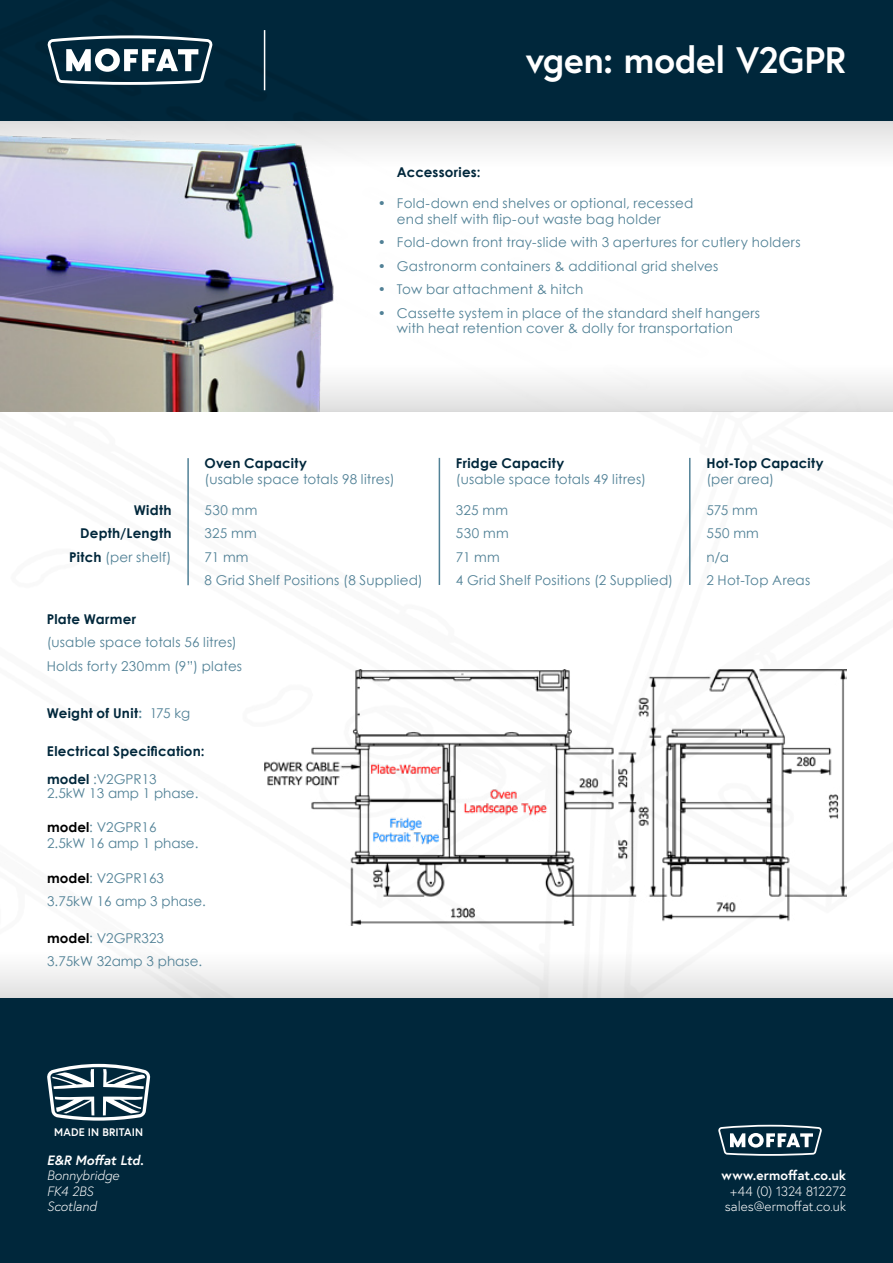
<style>
.page{position:relative;width:893px;height:1263px;background:#fff}
.page>*{position:absolute;margin:0;border:0;box-sizing:border-box;transform-origin:0 0}
.t1{font:700 36.75px "Europa";letter-spacing:-.01em;color:#fff}
.t2{font:13.5px/23.4px "Century Gothic";letter-spacing:.015em;color:#518196}
.t3{font:700 13.5px/23.4px "Century Gothic";letter-spacing:.02em;color:#00273b;text-align:right}
.t4{font:300 13.5px/15.6px "Europa";color:#fff;text-align:center}
.t5{font:italic 300 13.5px/15.6px "Europa";color:#fff}
.t6{font:700 13.5px "Europa";letter-spacing:.01em;color:#fff}
.t7{font:italic 700 13.5px "Europa";letter-spacing:-.005em;color:#fff}
.t8{font:700 10.95px "Europa";letter-spacing:.01em;color:#fff}
.s1{font-weight:400;color:#518196}
.s2{color:#518196}
.s3{font-weight:700;color:#000}
</style>
<div class="page">
<div style="left:0;top:998px;width:893px;height:265px;background:#00273b"></div>
<img style="left:0;top:0;width:893px;height:998px">
<svg style="left:47px;top:35px;width:166px;height:50px"></svg>
<hr style="left:264px;top:30px;width:1px;height:60px;background:#fff">
<svg style="left:47px;top:1064px;width:103px;height:56px"></svg>
<svg style="left:718px;top:1125px;width:104px;height:31px"></svg>
<img style="left:265px;top:670px;width:581px;height:256px">
<hr style="left:689px;top:458px;width:1px;height:127px;background:#518196">
<hr style="left:187px;top:458px;width:2px;height:127px;background:#518196">
<hr style="left:439px;top:458px;width:1px;height:127px;background:#518196">
<img style="left:0;top:106px;width:456px;height:305px">
<h1 class="t1" style="left:526px;top:35px;width:322px">vgen: model V2GPR</h1>
<p class="t2" style="left:378px;top:192px;width:10px">•</p>
<p class="t2" style="left:378px;top:231px;width:10px;text-align:justify">• • • •</p>
<p class="t3" style="left:397px;top:160px;width:85px">Accessories:</p>
<p class="t2" style="left:397px;top:196px;width:298px;line-height:15.6px">Fold-down end shelves or optional, recessed end shelf with flip-out waste bag holder</p>
<p class="t2" style="left:397px;top:231px;width:405px">Fold-down front tray-slide with 3 apertures for cutlery holders Gastronorm containers &amp; additional grid shelves<br>Tow bar attachment &amp; hitch<br>Cassette system in place of the standard shelf hangers</p>
<p class="t2" style="left:397px;top:316px;width:338px">with heat retention cover &amp; dolly for transportation</p>
<p class="t3" style="left:69px;top:498px;width:104px">Width<br>Depth/Length<br>Pitch <span class="s1">(per shelf)</span></p>
<p class="t3" style="left:205px;top:451px;width:104px">Oven Capacity</p>
<p class="t2" style="left:205px;top:467px;width:192px">(usable space totals 98 litres)</p>
<p class="t2" style="left:205px;top:498px;width:220px">530 mm<br>325 mm<br>71 mm<br>8 Grid Shelf Positions (8 Supplied)</p>
<p class="t3" style="left:456px;top:451px;width:110px">Fridge Capacity</p>
<p class="t2" style="left:456px;top:467px;width:192px">(usable space totals 49 litres)</p>
<p class="t2" style="left:456px;top:498px;width:219px">325 mm<br>530 mm<br>71 mm<br>4 Grid Shelf Positions (2 Supplied)</p>
<p class="t3" style="left:706px;top:451px;width:119px">Hot-Top Capacity</p>
<p class="t2" style="left:706px;top:467px;width:69px">(per area)</p>
<p class="t2" style="left:706px;top:498px;width:106px">575 mm<br>550 mm<br>n/a<br>2 Hot-Top Areas</p>
<p class="t3" style="left:47px;top:607px;width:91px">Plate Warmer</p>
<p class="t2" style="left:47px;top:630px;width:197px">(usable space totals 56 litres)<br>Holds forty 230mm (9”) plates</p>
<p class="t3" style="left:47px;top:700px;width:145px">Weight of Unit<span class="s2">:</span> <span class="s1">175 kg</span></p>
<p class="t3" style="left:47px;top:737px;width:159px;line-height:27.9px;text-align:left">Electrical Specification: model <span class="s1">:V2GPR13</span></p>
<p class="t2" style="left:47px;top:781px;width:153px">2.5kW 13 amp 1 phase.</p>
<p class="t2" style="left:47px;top:819px;width:153px;line-height:16.2px"><span class="s3">model</span>: V2GPR16<br>2.5kW 16 amp 1 phase.</p>
<p class="t2" style="left:47px;top:866px;width:160px"><span class="s3">model</span>: V2GPR163<br>3.75kW 16 amp 3 phase.</p>
<p class="t2" style="left:47px;top:926px;width:157px"><span class="s3">model</span>: V2GPR323<br>3.75kW 32amp 3 phase.</p>
<p class="t8" style="left:54px;top:1125px;width:90px">MADE IN BRITAIN</p>
<p class="t7" style="left:47px;top:1150px;width:98px">E&amp;R Moffat Ltd.</p>
<p class="t5" style="left:47px;top:1167px;width:74px">Bonnybridge<br>FK4 2BS<br>Scotland</p>
<p class="t6" style="left:722px;top:1166px;width:126px">www.ermoffat.co.uk</p>
<p class="t4" style="left:725px;top:1183px;width:123px">+44 (0) 1324 812272 sales@ermoffat.co.uk</p>
</div>
